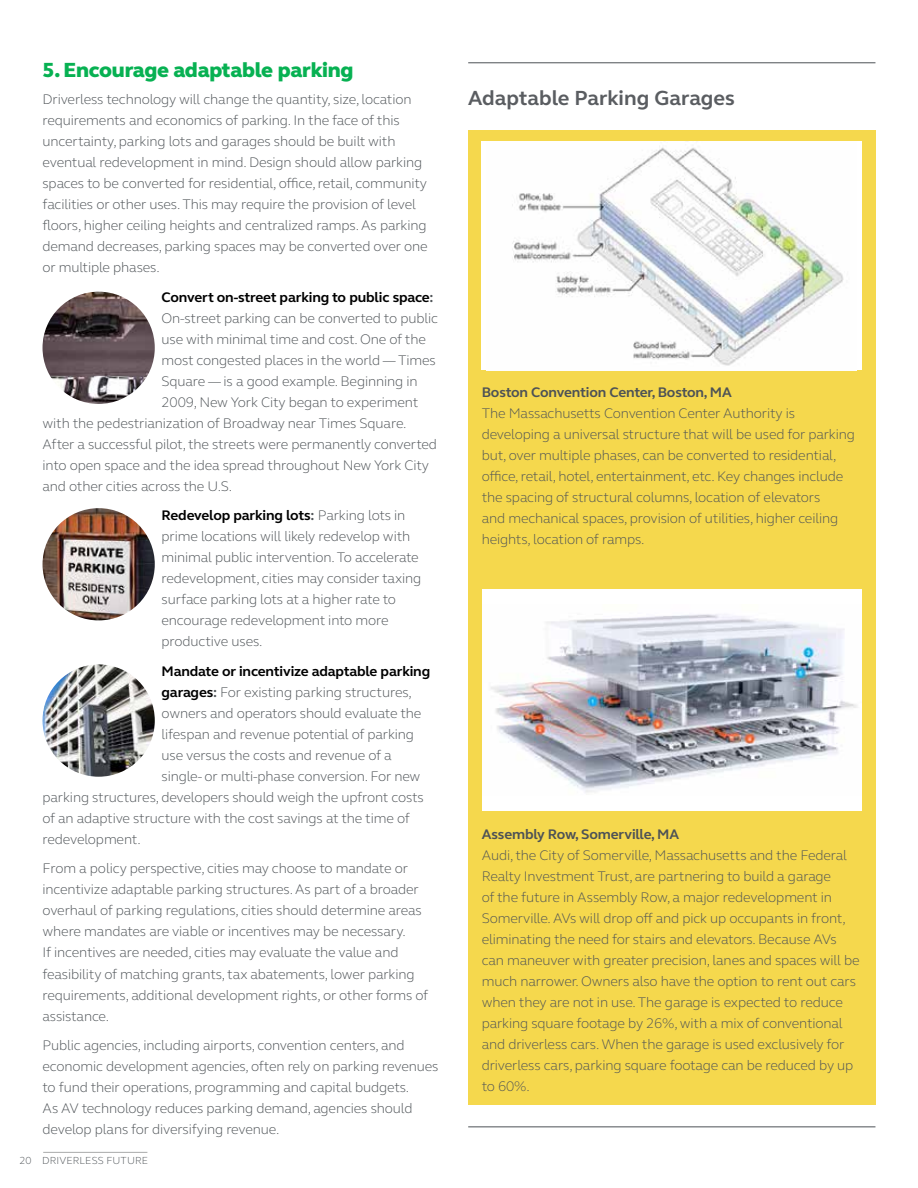
<style>
.page{position:relative;width:918px;height:1188px;background:#fff}
.page>*{position:absolute;margin:0;border:0;box-sizing:border-box;transform-origin:0 0}
.t1{font:800 21px "FS Elliot Pro";letter-spacing:-.01em;color:#07b152}
.t2{font:700 21px "FS Elliot Pro";color:#5a5d61}
.t3{font:300 14.25px/21px "FS Elliot Pro";letter-spacing:-.01em;color:#4d5256}
.t4{font:700 14.25px "FS Elliot Pro";letter-spacing:-.01em;color:#000}
.t5{font:700 14.25px "FS Elliot Pro";letter-spacing:-.01em;color:#4d5256}
.t6{font:300 10.5px "FS Elliot Pro";letter-spacing:.01em;color:#4d5256}
.s1{color:#4d5256}
.s2{font-weight:700;color:#000}
.s3{font-weight:700}
</style>
<div class="page">
<hr style="left:43px;top:1152px;width:104px;height:1px;background:#a9aaaa">
<div style="left:468px;top:130px;width:407px;height:427px;background:#f5d84d"></div>
<div style="left:481px;top:142px;width:381px;height:228px;background:#fff"></div>
<img style="left:512px;top:146px;width:332px;height:220px">
<div style="left:468px;top:553px;width:407px;height:552px;background:#f5d84d"></div>
<div style="left:482px;top:589px;width:380px;height:222px;background:#fff"></div>
<img style="left:491px;top:614px;width:366px;height:179px">
<img style="left:43px;top:292px;width:112px;height:112px;border-radius:56px">
<img style="left:43px;top:508px;width:112px;height:112px;border-radius:56px">
<img style="left:43px;top:664px;width:112px;height:113px;border-radius:56px">
<hr style="left:468px;top:62px;width:407px;height:1px;background:#4d5256">
<hr style="left:468px;top:1126px;width:407px;height:1px;background:#4d5256">
<h1 class="t1" style="left:43px;top:55px;width:313px">5. Encourage adaptable parking</h1>
<p class="t3" style="left:43px;top:89px;width:387px">Driverless technology will change the quantity, size, location requirements and economics of parking. In the face of this uncertainty, parking lots and garages should be built with eventual redevelopment in mind. Design should allow parking spaces to be converted for residential, office, retail, community facilities or other uses. This may require the provision of level floors, higher ceiling heights and centralized ramps. As parking demand decreases, parking spaces may be converted over one or multiple phases.</p>
<p class="t4" style="left:162px;top:288px;width:274px">Convert on-street parking to public space<span class="s1">:</span></p>
<p class="t3" style="left:162px;top:307px;width:278px">On-street parking can be converted to public</p>
<p class="t3" style="left:162px;top:328px;width:266px">use with minimal time and cost. One of the</p>
<p class="t3" style="left:162px;top:349px;width:276px">most congested places in the world — Times</p>
<p class="t3" style="left:162px;top:370px;width:258px">Square — is a good example. Beginning in</p>
<p class="t3" style="left:162px;top:391px;width:258px">2009, New York City began to experiment</p>
<p class="t3" style="left:43px;top:412px;width:366px">with the pedestrianization of Broadway near Times Square.</p>
<p class="t3" style="left:43px;top:433px;width:396px">After a successful pilot, the streets were permanently converted</p>
<p class="t3" style="left:43px;top:454px;width:388px">into open space and the idea spread throughout New York City</p>
<p class="t3" style="left:43px;top:475px;width:191px">and other cities across the U.S.</p>
<p class="t3" style="left:162px;top:505px;width:261px"><span class="s2">Redevelop parking lots</span><span class="s3">:</span> Parking lots in prime locations will likely redevelop with minimal public intervention. To accelerate redevelopment, cities may consider taxing surface parking lots at a higher rate to encourage redevelopment into more productive uses.</p>
<p class="t4" style="left:162px;top:662px;width:270px">Mandate or incentivize adaptable parking</p>
<p class="t3" style="left:162px;top:681px;width:252px"><span class="s2">garages</span><span class="s3">:</span> For existing parking structures,</p>
<p class="t3" style="left:162px;top:702px;width:261px">owners and operators should evaluate the</p>
<p class="t3" style="left:162px;top:723px;width:254px">lifespan and revenue potential of parking</p>
<p class="t3" style="left:162px;top:744px;width:232px">use versus the costs and revenue of a</p>
<p class="t3" style="left:162px;top:765px;width:260px">single- or multi-phase conversion. For new</p>
<p class="t3" style="left:43px;top:786px;width:383px">parking structures, developers should weigh the upfront costs</p>
<p class="t3" style="left:43px;top:807px;width:369px">of an adaptive structure with the cost savings at the time of</p>
<p class="t3" style="left:43px;top:828px;width:100px">redevelopment.</p>
<p class="t3" style="left:43px;top:858px;width:387px">From a policy perspective, cities may choose to mandate or incentivize adaptable parking structures. As part of a broader overhaul of parking regulations, cities should determine areas where mandates are viable or incentives may be necessary.<br>If incentives are needed, cities may evaluate the value and feasibility of matching grants, tax abatements, lower parking requirements, additional development rights, or other forms of assistance.</p>
<p class="t3" style="left:43px;top:1034px;width:397px">Public agencies, including airports, convention centers, and economic development agencies, often rely on parking revenues to fund their operations, programming and capital budgets.<br>As AV technology reduces parking demand, agencies should develop plans for diversifying revenue.</p>
<p class="t6" style="left:19px;top:1154px;width:130px">20 DRIVERLESS FUTURE</p>
<h1 class="t2" style="left:468px;top:83px;width:268px">Adaptable Parking Garages</h1>
<p class="t5" style="left:482px;top:383px;width:252px">Boston Convention Center, Boston, MA</p>
<p class="t3" style="left:482px;top:402px;width:375px">The Massachusetts Convention Center Authority is developing a universal structure that will be used for parking but, over multiple phases, can be converted to residential, office, retail, hotel, entertainment, etc. Key changes include the spacing of structural columns, location of elevators<br>and mechanical spaces, provision of utilities, higher ceiling heights, location of ramps.</p>
<p class="t5" style="left:482px;top:825px;width:199px">Assembly Row, Somerville, MA</p>
<p class="t3" style="left:482px;top:844px;width:379px">Audi, the City of Somerville, Massachusetts and the Federal Realty Investment Trust, are partnering to build a garage<br>of the future in Assembly Row, a major redevelopment in Somerville. AVs will drop off and pick up occupants in front, eliminating the need for stairs and elevators. Because AVs can maneuver with greater precision, lanes and spaces will be much narrower. Owners also have the option to rent out cars when they are not in use. The garage is expected to reduce parking square footage by 26%, with a mix of conventional and driverless cars. When the garage is used exclusively for driverless cars, parking square footage can be reduced by up to 60%.</p>
</div>
